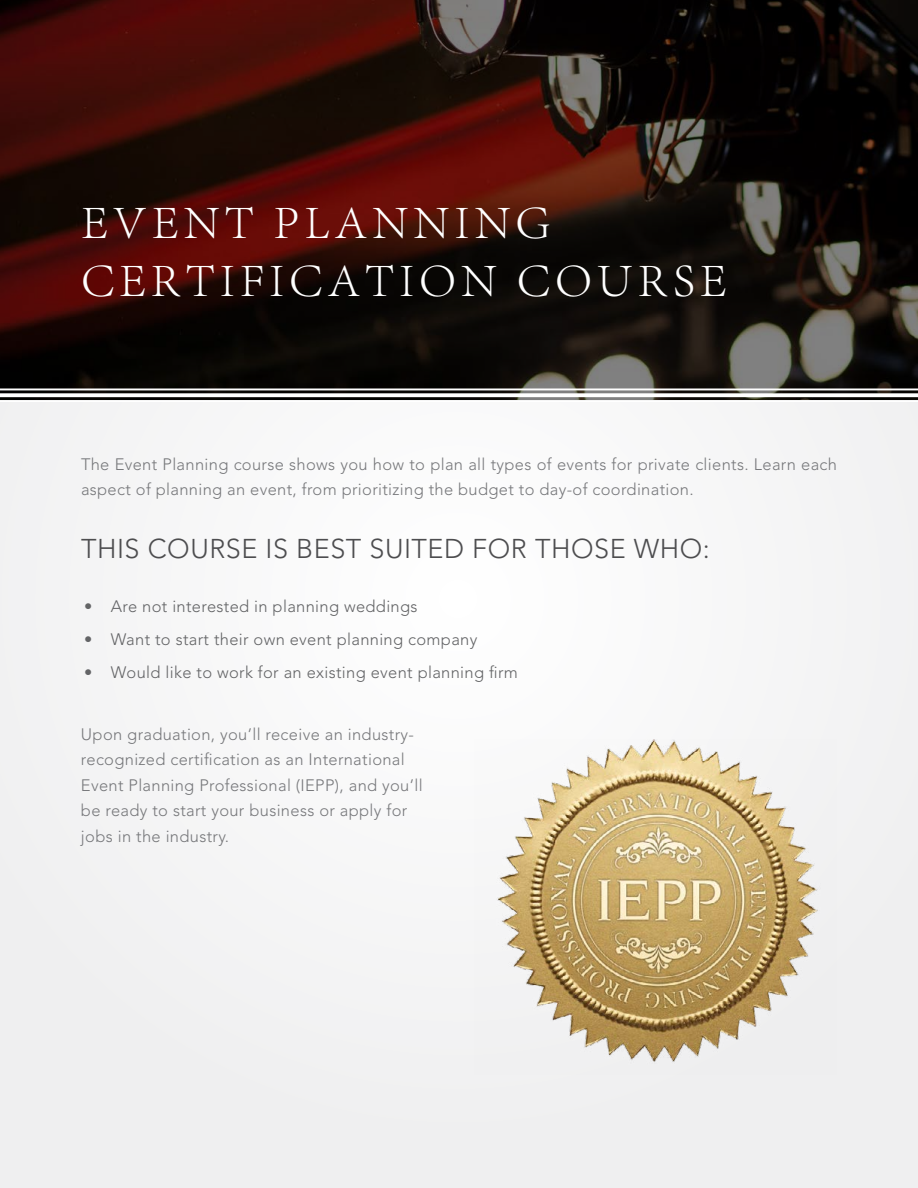
<style>
.page{position:relative;width:918px;height:1188px;background:#f4f4f5}
.page>*{position:absolute;margin:0;border:0;box-sizing:border-box;transform-origin:0 0}
.t1{font:300 48px/57.6px "Adobe Song Std";letter-spacing:.1em;color:#fff}
.t2{font:300 27px "Avenir LT Std";letter-spacing:.02em;color:#4d4d4f}
.t3{font:300 16.5px/25.5px "Avenir LT Std";letter-spacing:.02em;color:#77787b}
.t4{font:300 16.5px "Avenir LT Std";letter-spacing:.02em;color:#636466}
</style>
<div class="page">
<svg style="left:0;top:0;width:918px;height:400px;background:#2a110c"></svg>
<hr style="left:0;top:400px;width:918px;height:2px;background:#fff">
<svg style="left:0;top:393px;width:918px;height:4px;fill:#fff"></svg>
<hr style="left:0;top:388px;width:918px;height:2px;background:#fff">
<img style="left:497px;top:740px;width:321px;height:323px">
<h1 class="t1" style="left:81px;top:194px;width:647px">EVENT PLANNING<br>CERTIFICATION COURSE</h1>
<p class="t3" style="left:81px;top:452px;width:758px">The Event Planning course shows you how to plan all types of events for private clients. Learn each aspect of planning an event, from prioritizing the budget to day-of coordination.</p>
<h2 class="t2" style="left:81px;top:533px;width:630px">THIS COURSE IS BEST SUITED FOR THOSE WHO:</h2>
<p class="t4" style="left:84px;top:596px;width:335px">• Are not interested in planning weddings</p>
<p class="t4" style="left:84px;top:629px;width:395px">• Want to start their own event planning company</p>
<p class="t4" style="left:84px;top:662px;width:435px">• Would like to work for an existing event planning firm</p>
<p class="t3" style="left:81px;top:722px;width:343px">Upon graduation, you’ll receive an industry&shy;recognized certification as an International Event Planning Professional (IEPP), and you’ll be ready to start your business or apply for jobs in the industry.</p>
</div>
